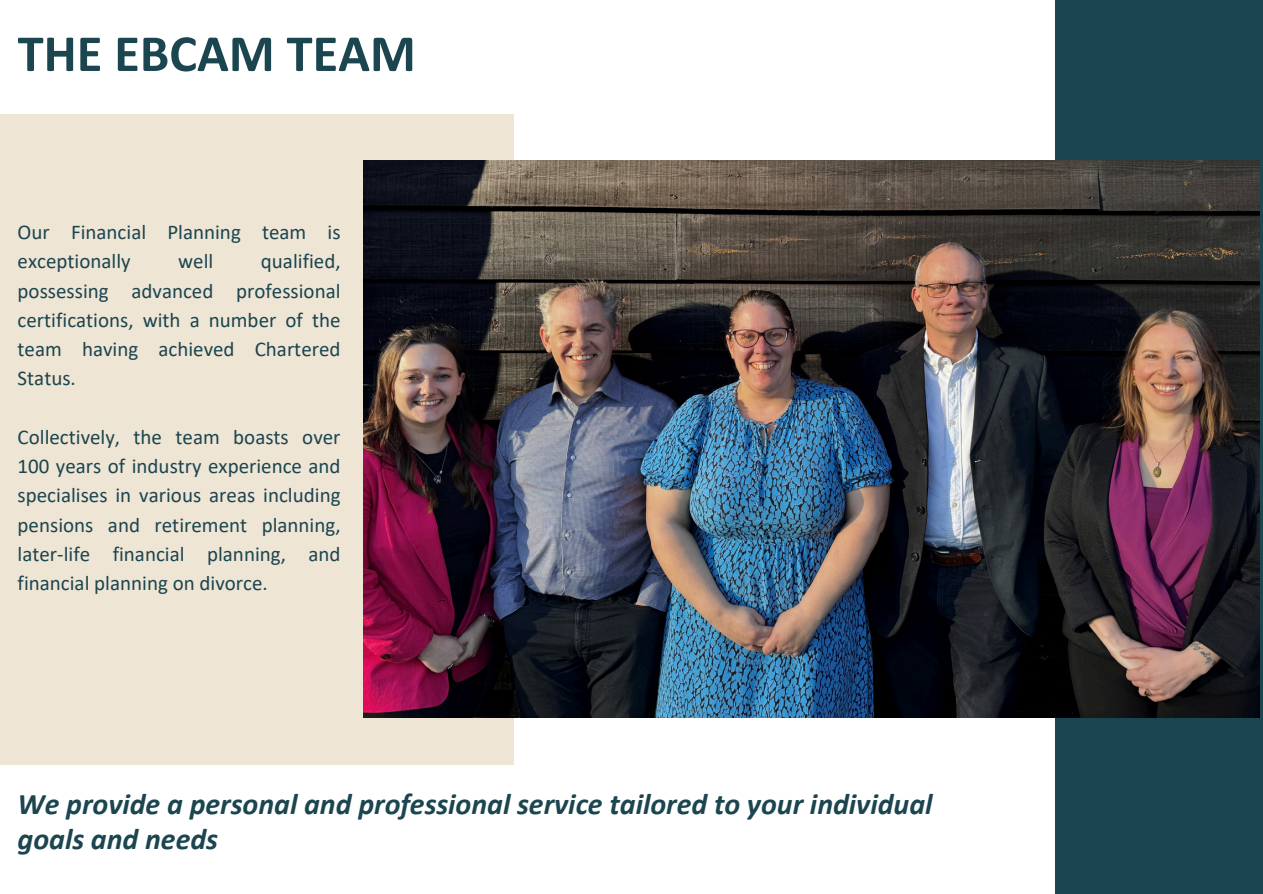
<style>
.page{position:relative;width:1263px;height:894px;background:#fff}
.page>*{position:absolute;margin:0;border:0;box-sizing:border-box;transform-origin:0 0}
.t1{font:700 52.5px "Calibri";color:#1b454f}
.t2{font:italic 700 30px/34.8px "Calibri";color:#1b454f}
.t3{font:21px/29.2px "Calibri";color:#1b454f;text-align:justify}
</style>
<div class="page">
<div style="left:1056px;top:0;width:207px;height:893px;background:#1b454f"></div>
<div style="left:0;top:114px;width:513px;height:650px;background:#efe5d5"></div>
<img style="left:363px;top:160px;width:897px;height:557px">
<p class="t1" style="left:18px;top:32px;width:400px">THE EBCAM TEAM</p>
<p class="t3" style="left:18px;top:219px;width:324px">Our Financial Planning team is exceptionally</p>
<p class="t3" style="left:18px;top:248px;width:324px;text-indent:243px">qualified, possessing advanced professional certifications, with a number of the team having achieved Chartered Status.</p>
<p class="t3" style="left:178px;top:248px;width:37px">well</p>
<p class="t3" style="left:18px;top:424px;width:324px">Collectively, the team boasts over 100 years of industry experience and specialises in various areas including pensions and retirement planning, later-life financial planning, and financial planning on divorce.</p>
<h2 class="t2" style="left:18px;top:789px;width:916px">We provide a personal and professional service tailored to your individual goals and needs</h2>
</div>
